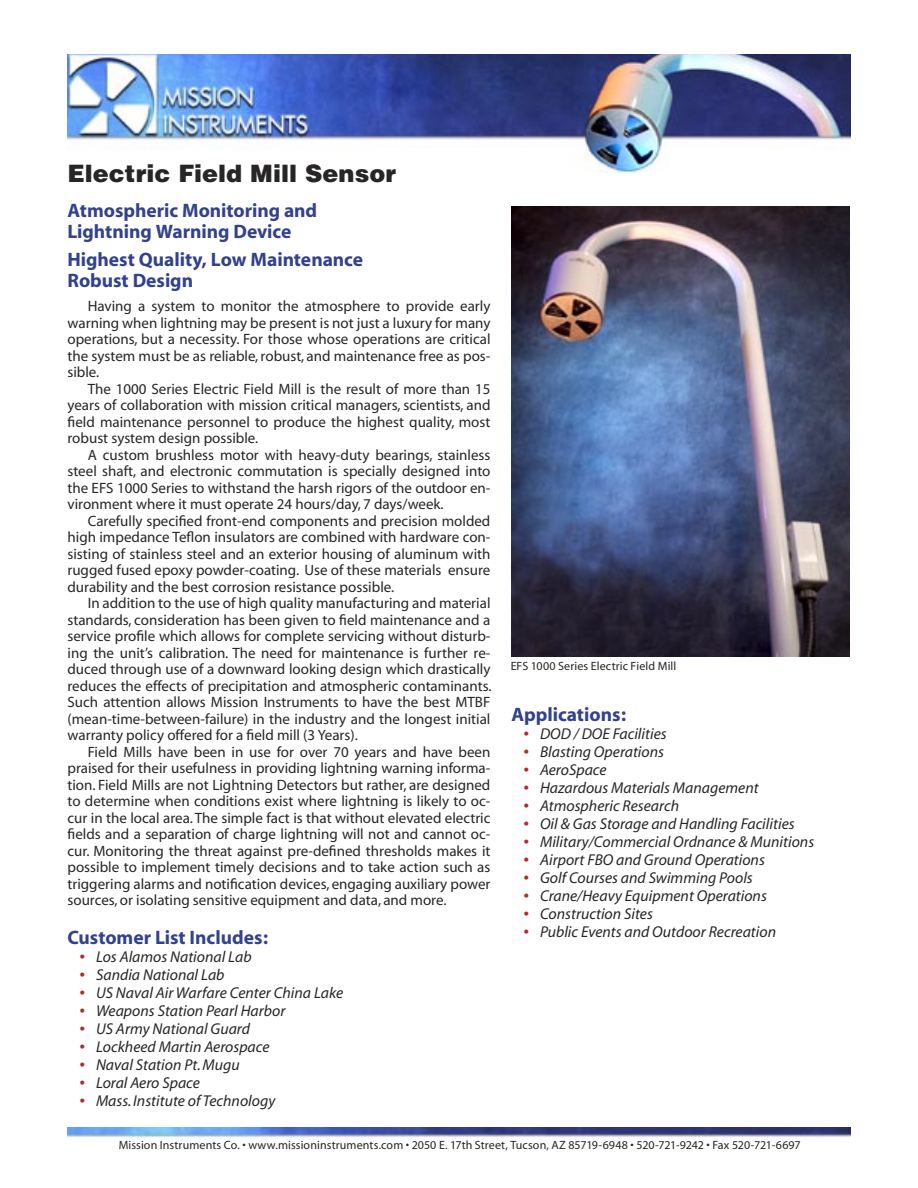
<style>
.page{position:relative;width:918px;height:1188px;background:#fff}
.page>*{position:absolute;margin:0;border:0;box-sizing:border-box;transform-origin:0 0}
.t1{font:900 24px "Helvetica";letter-spacing:.005em;color:#272525}
.Subhead{font:700 19.5px/21px "Myriad";letter-spacing:-.005em;color:#32428b}
.Body_itallic_bullet{font:italic 15.75px "Myriad";color:#272525}
.Body_Small_2{font:15px/16.5px "Myriad";color:#272525;text-align:justify}
.Body_Small{font:12px "Myriad";letter-spacing:.01em;color:#272525}
.s1{font-weight:700;color:#b4282e}
</style>
<div class="page">
<img style="left:68px;top:54px;width:782px;height:118px">
<img style="left:68px;top:1128px;width:782px;height:10px">
<img style="left:511px;top:207px;width:338px;height:449px">
<p class="t1" style="left:68px;top:157px;width:330px">Electric Field Mill Sensor</p>
<p class="Subhead" style="left:68px;top:201px;width:251px">Atmospheric Monitoring and<br>Lightning Warning Device</p>
<p class="Subhead" style="left:68px;top:250px;width:297px">Highest Quality, Low Maintenance<br>Robust Design</p>
<p class="Body_Small_2" style="left:68px;top:299px;width:425px;text-indent:20px">Having a system to monitor the atmosphere to provide early warning when lightning may be present is not just a luxury for many operations, but a necessity. For those whose operations are critical the system must be as reliable, robust, and maintenance free as pos&shy;sible.</p>
<p class="Body_Small_2" style="left:68px;top:381px;width:425px;text-indent:20px">The 1000 Series Electric Field Mill is the result of more than 15 years of collaboration with mission critical managers, scientists, and field maintenance personnel to produce the highest quality, most robust system design possible.</p>
<p class="Body_Small_2" style="left:68px;top:447px;width:425px;text-indent:20px">A custom brushless motor with heavy-duty bearings, stainless steel shaft, and electronic commutation is specially designed into the EFS 1000 Series to withstand the harsh rigors of the outdoor en&shy;vironment where it must operate 24 hours/day, 7 days/week.</p>
<p class="Body_Small_2" style="left:68px;top:513px;width:425px;text-indent:20px">Carefully specified front-end components and precision molded high impedance Teflon insulators are combined with hardware con&shy;sisting of stainless steel and an exterior housing of aluminum with rugged fused epoxy powder-coating. Use of these materials ensure durability and the best corrosion resistance possible.</p>
<p class="Body_Small_2" style="left:68px;top:596px;width:426px;text-indent:20px">In addition to the use of high quality manufacturing and material standards, consideration has been given to field maintenance and a service profile which allows for complete servicing without disturb&shy;ing the unit’s calibration. The need for maintenance is further re&shy;duced through use of a downward looking design which drastically reduces the effects of precipitation and atmospheric contaminants.<br>Such attention allows Mission Instruments to have the best MTBF (mean-time-between-failure) in the industry and the longest initial warranty policy offered for a field mill (3 Years).</p>
<p class="Body_Small_2" style="left:68px;top:744px;width:425px;text-indent:20px">Field Mills have been in use for over 70 years and have been praised for their usefulness in providing lightning warning informa&shy;tion. Field Mills are not Lightning Detectors but rather, are designed to determine when conditions exist where lightning is likely to oc&shy;cur in the local area. The simple fact is that without elevated electric fields and a separation of charge lightning will not and cannot oc&shy;cur. Monitoring the threat against pre-defined thresholds makes it possible to implement timely decisions and to take action such as triggering alarms and notification devices, engaging auxiliary power sources, or isolating sensitive equipment and data, and more.</p>
<p class="Subhead" style="left:68px;top:928px;width:202px">Customer List Includes:</p>
<p class="Body_itallic_bullet" style="left:80px;top:949px;width:174px"><span class="s1">•</span> Los Alamos National Lab</p>
<p class="Body_itallic_bullet" style="left:80px;top:967px;width:147px"><span class="s1">•</span> Sandia National Lab</p>
<p class="Body_itallic_bullet" style="left:80px;top:985px;width:265px"><span class="s1">•</span> US Naval Air Warfare Center China Lake</p>
<p class="Body_itallic_bullet" style="left:80px;top:1003px;width:207px"><span class="s1">•</span> Weapons Station Pearl Harbor</p>
<p class="Body_itallic_bullet" style="left:80px;top:1021px;width:172px"><span class="s1">•</span> US Army National Guard</p>
<p class="Body_itallic_bullet" style="left:80px;top:1039px;width:192px"><span class="s1">•</span> Lockheed Martin Aerospace</p>
<p class="Body_itallic_bullet" style="left:80px;top:1057px;width:162px"><span class="s1">•</span> Naval Station Pt. Mugu</p>
<p class="Body_itallic_bullet" style="left:80px;top:1075px;width:122px"><span class="s1">•</span> Loral Aero Space</p>
<p class="Body_itallic_bullet" style="left:80px;top:1093px;width:197px"><span class="s1">•</span> Mass. Institute of Technology</p>
<p class="Body_Small" style="left:511px;top:660px;width:167px">EFS 1000 Series Electric Field Mill</p>
<p class="Subhead" style="left:512px;top:705px;width:116px">Applications:</p>
<p class="Body_itallic_bullet" style="left:524px;top:726px;width:145px"><span class="s1">•</span> DOD / DOE Facilities</p>
<p class="Body_itallic_bullet" style="left:524px;top:744px;width:142px"><span class="s1">•</span> Blasting Operations</p>
<p class="Body_itallic_bullet" style="left:524px;top:762px;width:85px"><span class="s1">•</span> AeroSpace</p>
<p class="Body_itallic_bullet" style="left:524px;top:780px;width:237px"><span class="s1">•</span> Hazardous Materials Management</p>
<p class="Body_itallic_bullet" style="left:524px;top:798px;width:157px"><span class="s1">•</span> Atmospheric Research</p>
<p class="Body_itallic_bullet" style="left:524px;top:816px;width:273px"><span class="s1">•</span> Oil &amp; Gas Storage and Handling Facilities</p>
<p class="Body_itallic_bullet" style="left:524px;top:834px;width:292px"><span class="s1">•</span> Military/Commercial Ordnance &amp; Munitions</p>
<p class="Body_itallic_bullet" style="left:524px;top:852px;width:243px"><span class="s1">•</span> Airport FBO and Ground Operations</p>
<p class="Body_itallic_bullet" style="left:524px;top:870px;width:231px"><span class="s1">•</span> Golf Courses and Swimming Pools</p>
<p class="Body_itallic_bullet" style="left:524px;top:888px;width:245px"><span class="s1">•</span> Crane/Heavy Equipment Operations</p>
<p class="Body_itallic_bullet" style="left:524px;top:906px;width:131px"><span class="s1">•</span> Construction Sites</p>
<p class="Body_itallic_bullet" style="left:524px;top:924px;width:254px"><span class="s1">•</span> Public Events and Outdoor Recreation</p>
<p class="Body_Small" style="left:119px;top:1139px;width:683px">Mission Instruments Co. • www.missioninstruments.com • 2050 E. 17th Street, Tucson, AZ 85719-6948 • 520-721-9242 • Fax 520-721-6697</p>
</div>
